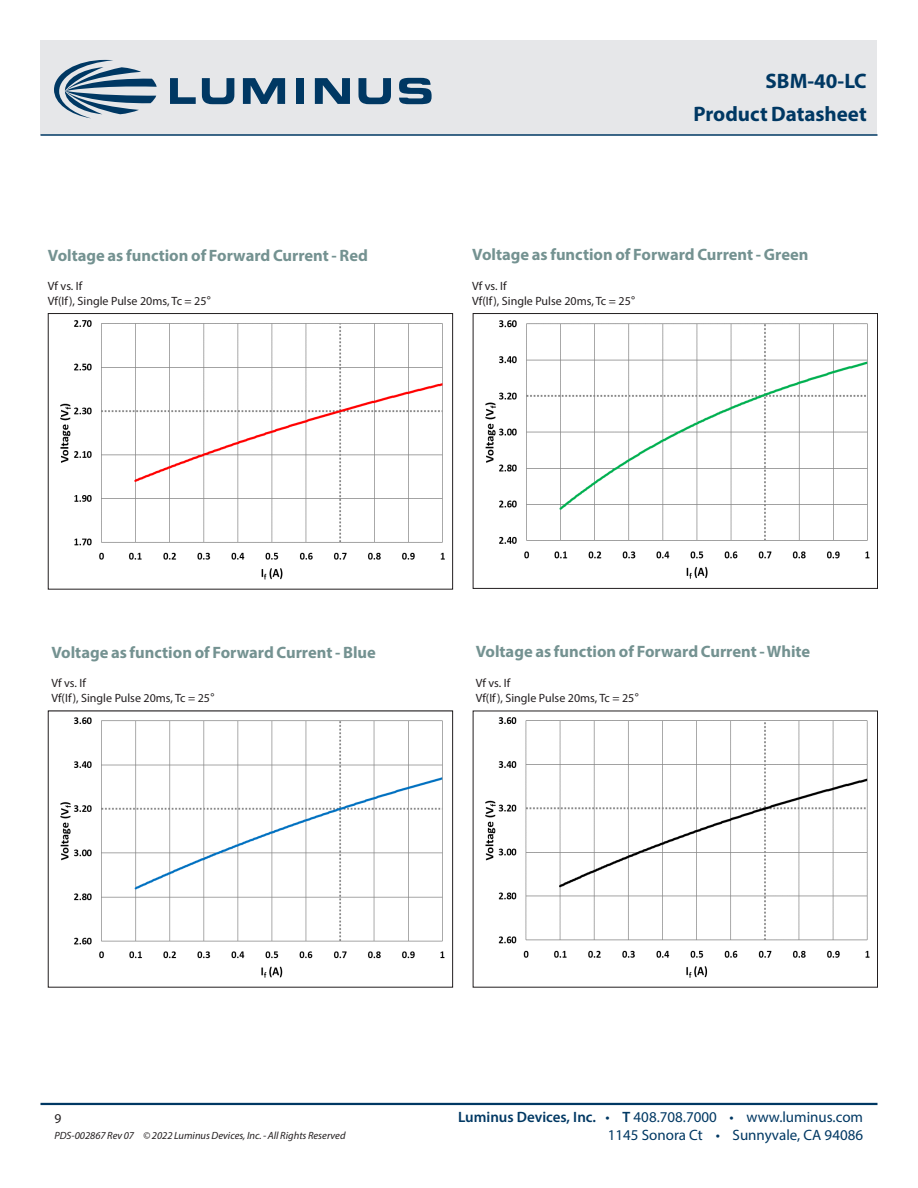
<style>
.page{position:relative;width:918px;height:1188px;background:#fff}
.page>*{position:absolute;margin:0;border:0;box-sizing:border-box;transform-origin:0 0}
.DS_Title1{font:700 21px "Myriad Pro";color:#003863}
.DS_Body{font:700 16.5px "Myriad Pro";color:#749291}
.t1{font:15px "Myriad Pro";color:#003863}
.zzFooterRight2{font:13.5px "Myriad Pro";color:#231f20}
.t2{font:12px "Myriad Pro";color:#231f20}
.zzFooterRight1{font:italic 10.5px "Myriad Pro";color:#231f20}
.s1{font-family:"Arial"}
.s2{font-weight:600}
</style>
<div class="page">
<div style="left:40px;top:40px;width:838px;height:95px;background:#e6e7e9"></div>
<hr style="left:40px;top:1103px;width:838px;height:2px;background:#003863">
<hr style="left:40px;top:134px;width:838px;height:2px;background:#003863">
<img style="left:60px;top:320px;width:385px;height:260px">
<div style="left:48px;top:313px;width:405px;height:277px;border:1px solid #231f20"></div>
<img style="left:485px;top:320px;width:385px;height:259px">
<div style="left:473px;top:313px;width:405px;height:276px;border:1px solid #231f20"></div>
<img style="left:60px;top:717px;width:385px;height:261px">
<div style="left:48px;top:711px;width:405px;height:277px;border:1px solid #231f20"></div>
<img style="left:485px;top:717px;width:385px;height:261px">
<svg style="left:170px;top:78px;width:26px;height:26px"></svg>
<svg style="left:202px;top:78px;width:32px;height:26px"></svg>
<svg style="left:243px;top:78px;width:42px;height:26px"></svg>
<div style="left:296px;top:78px;width:8px;height:26px;background:#003863"></div>
<svg style="left:315px;top:78px;width:35px;height:26px"></svg>
<svg style="left:358px;top:78px;width:33px;height:26px"></svg>
<svg style="left:399px;top:78px;width:33px;height:26px"></svg>
<svg style="left:54px;top:60px;width:103px;height:58px"></svg>
<p class="DS_Title1" style="left:766px;top:67px;width:103px">SBM-40-LC</p>
<p class="DS_Title1" style="left:693px;top:100px;width:175px">Product Datasheet</p>
<p class="DS_Body" style="left:48px;top:244px;width:322px">Voltage as function of Forward Current - Red</p>
<p class="DS_Body" style="left:472px;top:243px;width:338px">Voltage as function of Forward Current - Green</p>
<p class="t2" style="left:48px;top:279px;width:36px">Vf vs. If</p>
<p class="t2" style="left:48px;top:293px;width:165px">Vf(If), Single Pulse 20ms, Tc = 25<span class="s1">°</span></p>
<p class="t2" style="left:472px;top:279px;width:36px">Vf vs. If</p>
<p class="t2" style="left:472px;top:293px;width:165px">Vf(If), Single Pulse 20ms, Tc = 25<span class="s1">°</span></p>
<p class="DS_Body" style="left:51px;top:641px;width:326px">Voltage as function of Forward Current - Blue</p>
<p class="DS_Body" style="left:476px;top:641px;width:336px">Voltage as function of Forward Current - White</p>
<p class="t2" style="left:51px;top:676px;width:36px">Vf vs. If</p>
<p class="t2" style="left:51px;top:690px;width:165px">Vf(If), Single Pulse 20ms, Tc = 25<span class="s1">°</span></p>
<p class="t2" style="left:476px;top:676px;width:36px">Vf vs. If</p>
<p class="t2" style="left:476px;top:690px;width:165px">Vf(If), Single Pulse 20ms, Tc = 25<span class="s1">°</span></p>
<p class="zzFooterRight2" style="left:54px;top:1110px;width:8px">9</p>
<p class="zzFooterRight1" style="left:54px;top:1129px;width:293px">PDS-002867 Rev 07 © 2022 Luminus Devices, Inc. - All Rights Reserved</p>
<p class="t1" style="left:458px;top:1108px;width:407px"><span class="s2">Luminus Devices, Inc.</span> • <span class="s2">T</span> 408.708.7000 • www.luminus.com</p>
<p class="t1" style="left:608px;top:1126px;width:257px">1145 Sonora Ct • Sunnyvale, CA 94086</p>
</div>
